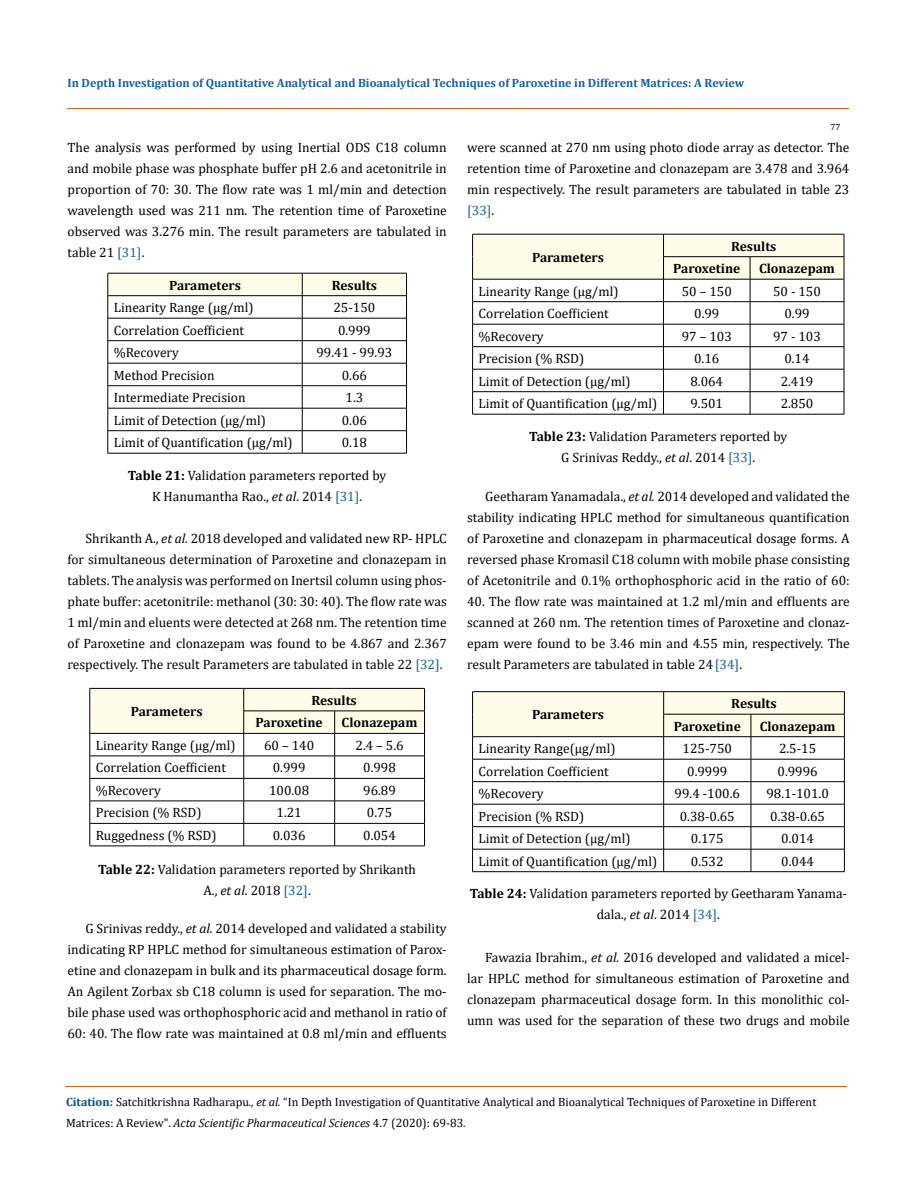
<style>
.page{position:relative;width:917px;height:1188px;background:#fff}
.page>*{position:absolute;margin:0;border:0;box-sizing:border-box;transform-origin:0 0}
.t1{font:13.5px/21px "Cambria";color:#000;text-align:justify}
.t2{font:700 13.5px/22.5px "Cambria";color:#000}
.t3{font:12px/21px "Cambria";color:#000}
.t4{font:700 12px "Cambria";color:#1560a6}
.t5{font:9px "Cambria";color:#000}
.s1{color:#1560a6}
.s2{font-weight:700}
.s3{font-style:italic}
.s4{font-weight:700;color:#035089}
</style>
<div class="page">
<hr style="left:67px;top:109px;width:782px;height:1px;background:#e05d1a">
<svg style="left:107px;top:273px;width:300px;height:180px"></svg>
<hr style="left:108px;top:453px;width:194px;height:1px;background:#000">
<hr style="left:302px;top:453px;width:104px;height:1px;background:#000">
<svg style="left:89px;top:688px;width:336px;height:158px"></svg>
<hr style="left:90px;top:846px;width:154px;height:1px;background:#000">
<hr style="left:244px;top:846px;width:90px;height:1px;background:#000">
<hr style="left:334px;top:846px;width:90px;height:1px;background:#000">
<svg style="left:472px;top:234px;width:372px;height:180px"></svg>
<hr style="left:472px;top:414px;width:191px;height:1px;background:#000">
<hr style="left:663px;top:414px;width:87px;height:1px;background:#000">
<hr style="left:750px;top:414px;width:94px;height:1px;background:#000">
<hr style="left:472px;top:691px;width:191px;height:1px;background:#000">
<hr style="left:663px;top:691px;width:88px;height:1px;background:#000">
<hr style="left:751px;top:691px;width:93px;height:1px;background:#000">
<svg style="left:472px;top:692px;width:373px;height:180px"></svg>
<hr style="left:472px;top:871px;width:191px;height:1px;background:#000">
<hr style="left:663px;top:871px;width:88px;height:1px;background:#000">
<hr style="left:751px;top:871px;width:93px;height:1px;background:#000">
<hr style="left:65px;top:1087px;width:781px;height:1px;background:#e05d1a">
<p class="t4" style="left:68px;top:75px;width:678px">In Depth Investigation of Quantitative Analytical and Bioanalytical Techniques of Paroxetine in Different Matrices: A Review</p>
<p class="t5" style="left:830px;top:122px;width:11px">77</p>
<p class="t1" style="left:68px;top:136px;width:381px">The analysis was performed by using Inertial ODS C18 column and mobile phase was phosphate buffer pH 2.6 and acetonitrile in proportion of 70: 30. The flow rate was 1 ml/min and detection wavelength used was 211 nm. The retention time of Paroxetine observed was 3.276 min. The result parameters are tabulated in table 21 <span class="s1">[31]</span>.</p>
<p class="t2" style="left:169px;top:273px;width:73px">Parameters</p>
<p class="t2" style="left:332px;top:273px;width:47px">Results</p>
<p class="t1" style="left:114px;top:297px;width:141px">Linearity Range (µg/ml)</p>
<p class="t1" style="left:333px;top:297px;width:43px">25-150</p>
<p class="t1" style="left:114px;top:320px;width:132px">Correlation Coefficient</p>
<p class="t1" style="left:338px;top:320px;width:34px">0.999</p>
<p class="t1" style="left:114px;top:342px;width:67px">%Recovery</p>
<p class="t1" style="left:316px;top:342px;width:77px">99.41 - 99.93</p>
<p class="t1" style="left:114px;top:365px;width:102px">Method Precision</p>
<p class="t1" style="left:342px;top:365px;width:27px">0.66</p>
<p class="t1" style="left:114px;top:387px;width:133px">Intermediate Precision</p>
<p class="t1" style="left:345px;top:387px;width:19px">1.3</p>
<p class="t1" style="left:114px;top:410px;width:154px">Limit of Detection (µg/ml)</p>
<p class="t1" style="left:342px;top:410px;width:27px">0.06</p>
<p class="t1" style="left:114px;top:432px;width:180px">Limit of Quantification (µg/ml)</p>
<p class="t1" style="left:342px;top:432px;width:27px">0.18</p>
<p class="t1" style="left:128px;top:465px;width:260px;text-align:center"><span class="s2">Table 21:</span> Validation parameters reported by<br>K Hanumantha Rao., <span class="s3">et al</span>. 2014 <span class="s1">[31]</span>.</p>
<p class="t1" style="left:67px;top:528px;width:381px;text-indent:18px">Shrikanth A., <span class="s3">et al.</span> 2018 developed and validated new RP- HPLC for simultaneous determination of Paroxetine and clonazepam in tablets. The analysis was performed on Inertsil column using phos&shy;phate buffer: acetonitrile: methanol (30: 30: 40). The flow rate was 1 ml/min and eluents were detected at 268 nm. The retention time of Paroxetine and clonazepam was found to be 4.867 and 2.367 respectively. The result Parameters are tabulated in table 22 <span class="s1">[32]</span>.</p>
<p class="t2" style="left:131px;top:700px;width:73px">Parameters</p>
<p class="t2" style="left:256px;top:689px;width:103px;text-indent:56px">Results<br>Paroxetine</p>
<p class="t2" style="left:341px;top:711px;width:77px">Clonazepam</p>
<p class="t1" style="left:96px;top:735px;width:141px">Linearity Range (µg/ml)</p>
<p class="t1" style="left:264px;top:735px;width:52px">60 – 140</p>
<p class="t1" style="left:355px;top:735px;width:50px">2.4 – 5.6</p>
<p class="t1" style="left:96px;top:757px;width:132px">Correlation Coefficient</p>
<p class="t1" style="left:273px;top:757px;width:34px">0.999</p>
<p class="t1" style="left:363px;top:757px;width:34px">0.998</p>
<p class="t1" style="left:96px;top:780px;width:67px">%Recovery</p>
<p class="t1" style="left:269px;top:780px;width:42px">100.08</p>
<p class="t1" style="left:363px;top:780px;width:34px">96.89</p>
<p class="t1" style="left:96px;top:802px;width:107px">Precision (% RSD)</p>
<p class="t1" style="left:276px;top:802px;width:27px">1.21</p>
<p class="t1" style="left:367px;top:802px;width:27px">0.75</p>
<p class="t1" style="left:96px;top:825px;width:122px">Ruggedness (% RSD)</p>
<p class="t1" style="left:273px;top:825px;width:34px">0.036</p>
<p class="t1" style="left:363px;top:825px;width:34px">0.054</p>
<p class="t1" style="left:98px;top:859px;width:319px;text-align:center"><span class="s2">Table 22:</span> Validation parameters reported by Shrikanth<br>A., <span class="s3">et al</span>. 2018 <span class="s1">[32]</span>.</p>
<p class="t1" style="left:67px;top:918px;width:381px;text-indent:18px">G Srinivas reddy., <span class="s3">et al.</span> 2014 developed and validated a stability indicating RP HPLC method for simultaneous estimation of Parox&shy;etine and clonazepam in bulk and its pharmaceutical dosage form.<br>An Agilent Zorbax sb C18 column is used for separation. The mo&shy;bile phase used was orthophosphoric acid and methanol in ratio of 60: 40. The flow rate was maintained at 0.8 ml/min and effluents</p>
<p class="t1" style="left:467px;top:136px;width:384px">were scanned at 270 nm using photo diode array as detector. The retention time of Paroxetine and clonazepam are 3.478 and 3.964 min respectively. The result parameters are tabulated in table 23 <span class="s1">[33]</span>.</p>
<p class="t2" style="left:532px;top:246px;width:73px">Parameters</p>
<p class="t2" style="left:673px;top:234px;width:105px;text-indent:58px">Results<br>Paroxetine</p>
<p class="t2" style="left:759px;top:257px;width:77px">Clonazepam</p>
<p class="t1" style="left:478px;top:281px;width:141px">Linearity Range (µg/ml)</p>
<p class="t1" style="left:681px;top:281px;width:52px">50 – 150</p>
<p class="t1" style="left:773px;top:281px;width:49px">50 - 150</p>
<p class="t1" style="left:478px;top:303px;width:132px">Correlation Coefficient</p>
<p class="t1" style="left:694px;top:303px;width:27px">0.99</p>
<p class="t1" style="left:784px;top:303px;width:27px">0.99</p>
<p class="t1" style="left:478px;top:326px;width:67px">%Recovery</p>
<p class="t1" style="left:681px;top:326px;width:52px">97 – 103</p>
<p class="t1" style="left:773px;top:326px;width:49px">97 - 103</p>
<p class="t1" style="left:478px;top:348px;width:107px">Precision (% RSD)</p>
<p class="t1" style="left:694px;top:348px;width:27px">0.16</p>
<p class="t1" style="left:784px;top:348px;width:27px">0.14</p>
<p class="t1" style="left:478px;top:371px;width:154px">Limit of Detection (µg/ml)</p>
<p class="t1" style="left:690px;top:371px;width:34px">8.064</p>
<p class="t1" style="left:780px;top:371px;width:34px">2.419</p>
<p class="t1" style="left:478px;top:393px;width:180px">Limit of Quantification (µg/ml)</p>
<p class="t1" style="left:690px;top:393px;width:34px">9.501</p>
<p class="t1" style="left:780px;top:393px;width:34px">2.850</p>
<p class="t1" style="left:529px;top:426px;width:260px;text-align:center"><span class="s2">Table 23:</span> Validation Parameters reported by<br>G Srinivas Reddy., <span class="s3">et al</span>. 2014 <span class="s1">[33]</span>.</p>
<p class="t1" style="left:467px;top:486px;width:384px;text-indent:18px">Geetharam Yanamadala., <span class="s3">et al.</span> 2014 developed and validated the stability indicating HPLC method for simultaneous quantification of Paroxetine and clonazepam in pharmaceutical dosage forms. A reversed phase Kromasil C18 column with mobile phase consisting of Acetonitrile and 0.1% orthophosphoric acid in the ratio of 60:</p>
<p class="t1" style="left:467px;top:591px;width:384px">40. The flow rate was maintained at 1.2 ml/min and effluents are scanned at 260 nm. The retention times of Paroxetine and clonaz&shy;epam were found to be 3.46 min and 4.55 min, respectively. The result Parameters are tabulated in table 24<span class="s1">[34]</span>.</p>
<p class="t2" style="left:532px;top:703px;width:73px">Parameters</p>
<p class="t2" style="left:673px;top:692px;width:104px;text-indent:58px">Results<br>Paroxetine</p>
<p class="t2" style="left:759px;top:714px;width:77px">Clonazepam</p>
<p class="t1" style="left:478px;top:738px;width:138px">Linearity Range(µg/ml)</p>
<p class="t1" style="left:682px;top:738px;width:51px">125-750</p>
<p class="t1" style="left:779px;top:738px;width:39px">2.5-15</p>
<p class="t1" style="left:478px;top:761px;width:132px">Correlation Coefficient</p>
<p class="t1" style="left:687px;top:761px;width:42px">0.9999</p>
<p class="t1" style="left:777px;top:761px;width:42px">0.9996</p>
<p class="t1" style="left:478px;top:783px;width:67px">%Recovery</p>
<p class="t1" style="left:674px;top:783px;width:67px">99.4 -100.6</p>
<p class="t1" style="left:766px;top:783px;width:64px">98.1-101.0</p>
<p class="t1" style="left:478px;top:806px;width:107px">Precision (% RSD)</p>
<p class="t1" style="left:679px;top:806px;width:56px">0.38-0.65</p>
<p class="t1" style="left:770px;top:806px;width:56px">0.38-0.65</p>
<p class="t1" style="left:478px;top:828px;width:154px">Limit of Detection (µg/ml)</p>
<p class="t1" style="left:691px;top:828px;width:34px">0.175</p>
<p class="t1" style="left:781px;top:828px;width:34px">0.014</p>
<p class="t1" style="left:478px;top:851px;width:180px">Limit of Quantification (µg/ml)</p>
<p class="t1" style="left:691px;top:851px;width:34px">0.532</p>
<p class="t1" style="left:781px;top:851px;width:34px">0.044</p>
<p class="t1" style="left:470px;top:882px;width:379px;text-align:center"><span class="s2">Table 24:</span> Validation parameters reported by Geetharam Yanama&shy;dala., <span class="s3">et al</span>. 2014 <span class="s1">[34]</span>.</p>
<p class="t1" style="left:467px;top:946px;width:384px;text-indent:18px">Fawazia Ibrahim., <span class="s3">et al.</span> 2016 developed and validated a micel&shy;lar HPLC method for simultaneous estimation of Paroxetine and clonazepam pharmaceutical dosage form. In this monolithic col&shy;umn was used for the separation of these two drugs and mobile</p>
<p class="t3" style="left:66px;top:1091px;width:752px"><span class="s4">Citation:</span> Satchitkrishna Radharapu<span class="s3">., et al.</span> “In Depth Investigation of Quantitative Analytical and Bioanalytical Techniques of Paroxetine in Different<br>Matrices: A Review". <span class="s3">Acta Scientific Pharmaceutical Sciences</span> 4.7 (2020): 69-83.</p>
</div>
